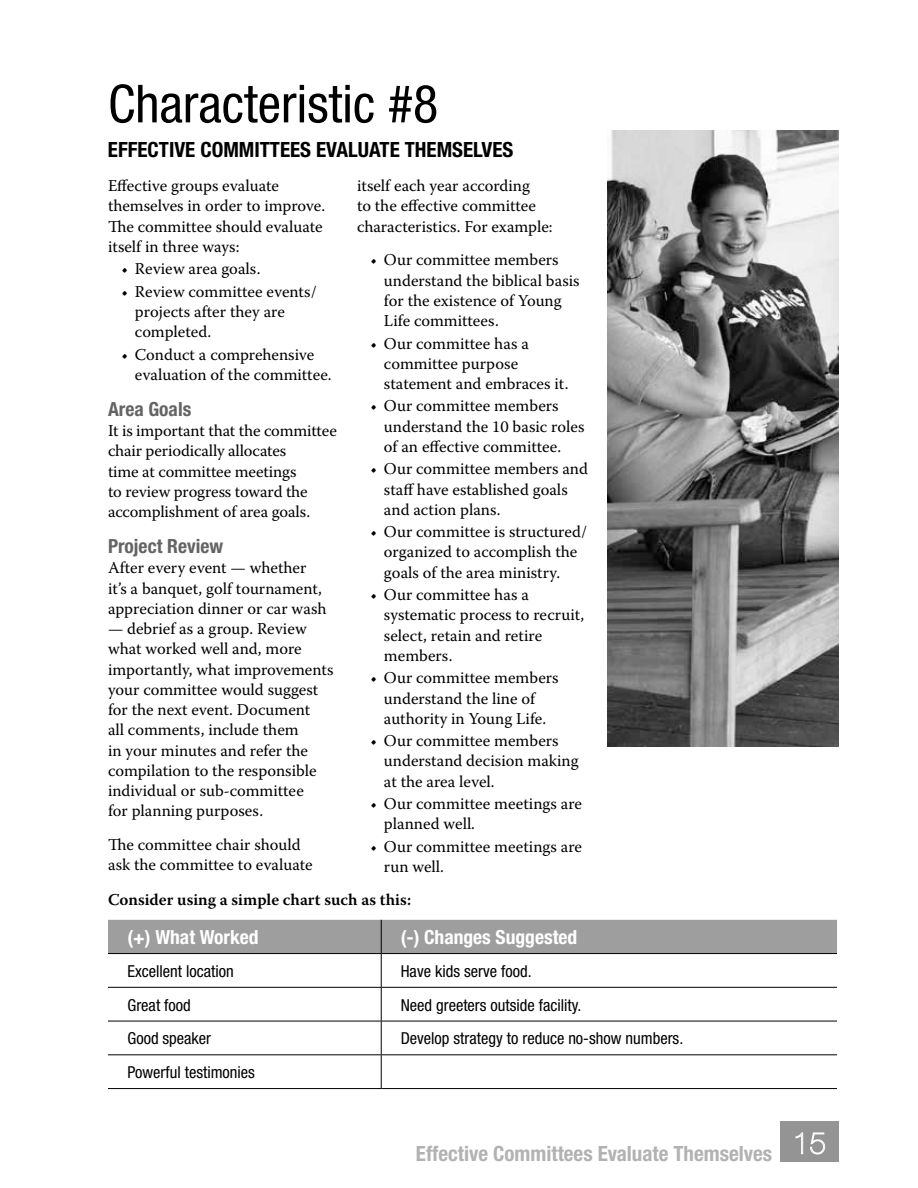
<style>
.page{position:relative;width:918px;height:1188px;background:#fff}
.page>*{position:absolute;margin:0;border:0;box-sizing:border-box;transform-origin:0 0}
.t1{font:condensed 52.5px "Helvetica Neue";color:#000}
.t2{font:700 condensed 21px "Helvetica Neue";color:#b2b2b2}
.t3{font:700 condensed 21px "Helvetica Neue";color:#000}
.t4{font:700 condensed 19.5px "Helvetica Neue";color:#fff}
.t5{font:700 condensed 19.5px "Helvetica Neue";color:#646464}
.t6{font:16.5px/20.2px "Warnock Pro";color:#000}
.t7{font:condensed 16.5px "Helvetica Neue";color:#000}
.t8{font:600 16.5px "Warnock Pro";color:#000}
</style>
<div class="page">
<div style="left:108px;top:920px;width:729px;height:33px;background:#9e9e9e"></div>
<hr style="left:381px;top:920px;width:1px;height:33px;background:#000">
<hr style="left:108px;top:953px;width:273px;height:1px;background:#000">
<hr style="left:381px;top:953px;width:456px;height:1px;background:#000">
<hr style="left:381px;top:954px;width:1px;height:33px;background:#000">
<hr style="left:108px;top:987px;width:273px;height:1px;background:#000">
<hr style="left:381px;top:987px;width:456px;height:1px;background:#000">
<hr style="left:381px;top:988px;width:1px;height:33px;background:#000">
<hr style="left:108px;top:1021px;width:273px;height:1px;background:#000">
<hr style="left:381px;top:1021px;width:456px;height:1px;background:#000">
<hr style="left:381px;top:1021px;width:1px;height:33px;background:#000">
<hr style="left:108px;top:1054px;width:273px;height:1px;background:#000">
<hr style="left:381px;top:1054px;width:456px;height:1px;background:#000">
<hr style="left:381px;top:1055px;width:1px;height:33px;background:#000">
<hr style="left:108px;top:1088px;width:273px;height:1px;background:#000">
<hr style="left:381px;top:1088px;width:456px;height:1px;background:#000">
<img style="left:608px;top:131px;width:231px;height:616px">
<div style="left:780px;top:1122px;width:59px;height:40px;background:#949494"></div>
<svg style="left:795px;top:1132px;width:8px;height:22px"></svg>
<svg style="left:810px;top:1132px;width:15px;height:23px"></svg>
<h1 class="t1" style="left:108px;top:73px;width:332px">Characteristic #8</h1>
<p class="t3" style="left:108px;top:137px;width:407px">EFFECTIVE COMMITTEES EVALUATE THEMSELVES</p>
<p class="t6" style="left:108px;top:175px;width:219px">Effective groups evaluate themselves in order to improve.<br>The committee should evaluate itself in three ways:</p>
<p class="t6" style="left:121px;top:259px;width:141px">• Review area goals.</p>
<p class="t6" style="left:135px;top:281px;width:183px;text-indent:-13px">• Review committee events/ projects after they are completed.</p>
<p class="t6" style="left:135px;top:344px;width:198px;text-indent:-13px">• Conduct a comprehensive evaluation of the committee.</p>
<p class="t5" style="left:108px;top:397px;width:85px">Area Goals</p>
<p class="t6" style="left:108px;top:420px;width:230px">It is important that the committee chair periodically allocates<br>time at committee meetings<br>to review progress toward the accomplishment of area goals.</p>
<p class="t5" style="left:108px;top:534px;width:117px">Project Review</p>
<p class="t6" style="left:108px;top:558px;width:220px">After every event — whether it’s a banquet, golf tournament, appreciation dinner or car wash</p>
<p class="t6" style="left:108px;top:618px;width:227px">— debrief as a group. Review what worked well and, more importantly, what improvements your committee would suggest for the next event. Document<br>all comments, include them<br>in your minutes and refer the compilation to the responsible individual or sub-committee<br>for planning purposes.</p>
<p class="t6" style="left:108px;top:834px;width:206px">The committee chair should ask the committee to evaluate</p>
<p class="t6" style="left:357px;top:175px;width:197px">itself each year according<br>to the effective committee characteristics. For example:</p>
<p class="t6" style="left:384px;top:250px;width:197px;text-indent:-13px">• Our committee members understand the biblical basis for the existence of Young<br>Life committees.</p>
<p class="t6" style="left:384px;top:333px;width:186px;text-indent:-13px">• Our committee has a committee purpose statement and embraces it.</p>
<p class="t6" style="left:384px;top:396px;width:202px;text-indent:-13px">• Our committee members understand the 10 basic roles of an effective committee.</p>
<p class="t6" style="left:384px;top:459px;width:206px;text-indent:-13px">• Our committee members and staff have established goals and action plans.</p>
<p class="t6" style="left:384px;top:521px;width:205px;text-indent:-13px">• Our committee is structured/ organized to accomplish the goals of the area ministry.</p>
<p class="t6" style="left:384px;top:584px;width:202px;text-indent:-13px">• Our committee has a systematic process to recruit, select, retain and retire members.</p>
<p class="t6" style="left:384px;top:667px;width:176px;text-indent:-13px">• Our committee members understand the line of authority in Young Life.</p>
<p class="t6" style="left:384px;top:730px;width:196px;text-indent:-13px">• Our committee members understand decision making at the area level.</p>
<p class="t6" style="left:384px;top:793px;width:200px;text-indent:-13px">• Our committee meetings are planned well.</p>
<p class="t6" style="left:384px;top:836px;width:200px;text-indent:-13px">• Our committee meetings are run well.</p>
<p class="t8" style="left:108px;top:890px;width:305px">Consider using a simple chart such as this:</p>
<p class="t4" style="left:128px;top:926px;width:133px">(+) What Worked</p>
<p class="t4" style="left:401px;top:926px;width:178px">(-) Changes Suggested</p>
<p class="t7" style="left:128px;top:962px;width:108px">Excellent location</p>
<p class="t7" style="left:401px;top:962px;width:133px">Have kids serve food.</p>
<p class="t7" style="left:128px;top:995px;width:65px">Great food</p>
<p class="t7" style="left:401px;top:995px;width:182px">Need greeters outside facility.</p>
<p class="t7" style="left:128px;top:1029px;width:85px">Good speaker</p>
<p class="t7" style="left:401px;top:1029px;width:284px">Develop strategy to reduce no-show numbers.</p>
<p class="t7" style="left:128px;top:1063px;width:129px">Powerful testimonies</p>
<p class="t2" style="left:416px;top:1141px;width:358px">Effective Committees Evaluate Themselves</p>
</div>
